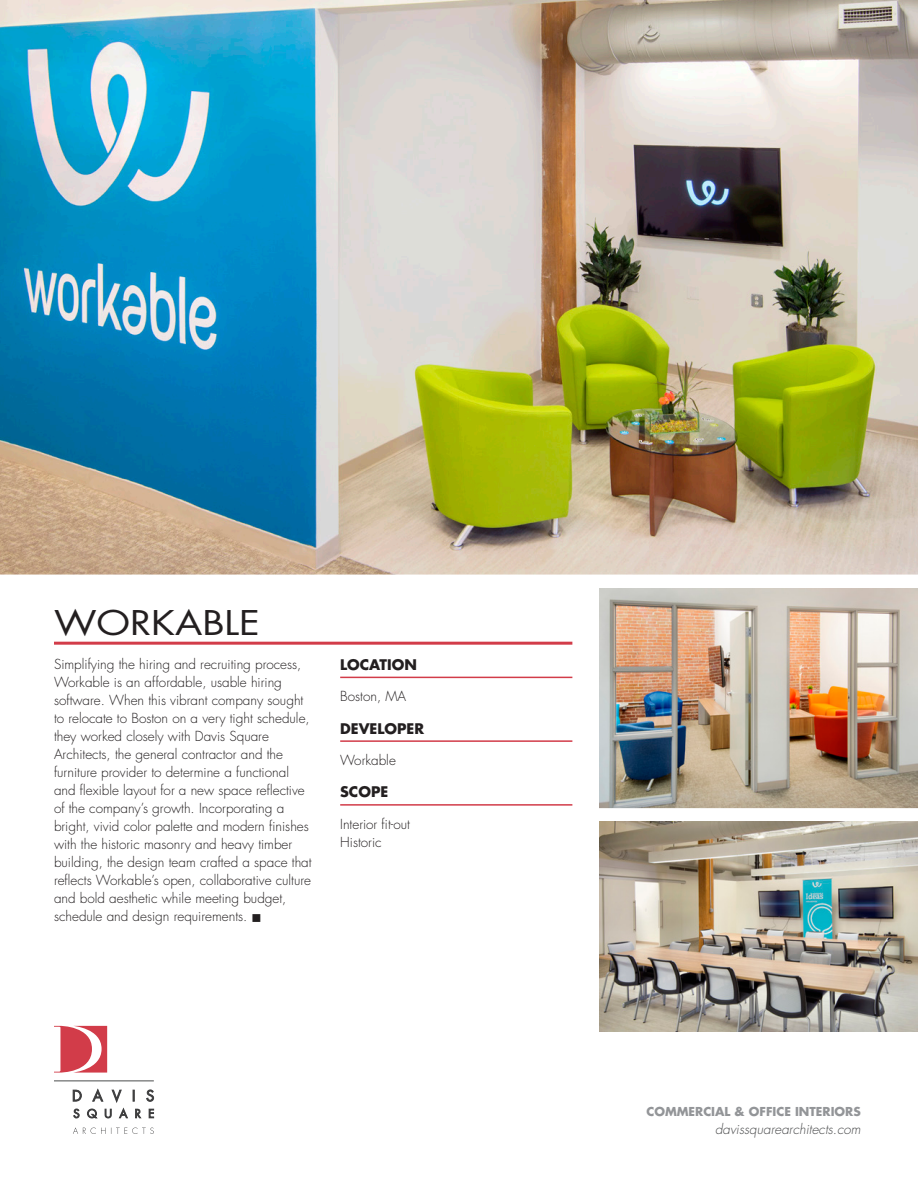
<style>
.page{position:relative;width:918px;height:1188px;background:#fff}
.page>*{position:absolute;margin:0;border:0;box-sizing:border-box;transform-origin:0 0}
.Body_Header_PROJ_SHE{font:33.15px "Futura Std";color:#231f20;scale:1.18 1}
.Body_Copy_LINE_PROJ{font:700 14.25px "Futura Std";color:#231f20}
.Body_Copy_PROJ_SHEET{font:300 13.5px/18px "Futura Std";color:#231f20}
.Web{font:italic 300 13.5px "Futura Std";color:#4b4c4d}
.t1{font:700 12px "Futura Std";color:#939598}
</style>
<div class="page">
<svg style="left:54px;top:1026px;width:53px;height:47px"></svg>
<hr style="left:54px;top:1081px;width:100px;height:1px;background:#4b4c4d">
<svg style="left:73px;top:1089px;width:81px;height:13px"></svg>
<svg style="left:74px;top:1108px;width:80px;height:10px"></svg>
<svg style="left:73px;top:1127px;width:81px;height:7px"></svg>
<img style="left:0;top:0;width:918px;height:575px">
<hr style="left:54px;top:642px;width:518px;height:3px;background:#d23c49">
<hr style="left:340px;top:677px;width:232px;height:1px;background:#d23c49">
<hr style="left:340px;top:740px;width:232px;height:2px;background:#d23c49">
<hr style="left:340px;top:804px;width:232px;height:2px;background:#d23c49">
<img style="left:599px;top:588px;width:319px;height:220px">
<img style="left:599px;top:822px;width:319px;height:209px">
<p class="Body_Header_PROJ_SHE" style="left:54px;top:602px;width:176px">WORKABLE</p>
<p class="Body_Copy_PROJ_SHEET" style="left:54px;top:656px;width:259px">Simplifying the hiring and recruiting process, Workable is an affordable, usable hiring software. When this vibrant company sought to relocate to Boston on a very tight schedule, they worked closely with Davis Square Architects, the general contractor and the furniture provider to determine a functional and flexible layout for a new space reflective of the company’s growth. Incorporating a bright, vivid color palette and modern finishes with the historic masonry and heavy timber building, the design team crafted a space that reflects Workable’s open, collaborative culture and bold aesthetic while meeting budget, schedule and design requirements. ■</p>
<p class="Body_Copy_LINE_PROJ" style="left:340px;top:655px;width:78px">LOCATION</p>
<p class="Body_Copy_PROJ_SHEET" style="left:340px;top:688px;width:68px">Boston, MA</p>
<p class="Body_Copy_LINE_PROJ" style="left:340px;top:719px;width:85px">DEVELOPER</p>
<p class="Body_Copy_PROJ_SHEET" style="left:340px;top:752px;width:57px">Workable</p>
<p class="Body_Copy_LINE_PROJ" style="left:340px;top:783px;width:50px">SCOPE</p>
<p class="Body_Copy_PROJ_SHEET" style="left:340px;top:815px;width:71px">Interior fit-out<br>Historic</p>
<p class="t1" style="left:646px;top:1103px;width:216px">COMMERCIAL &amp; OFFICE INTERIORS</p>
<p class="Web" style="left:715px;top:1120px;width:147px">davissquarearchitects.com</p>
</div>
